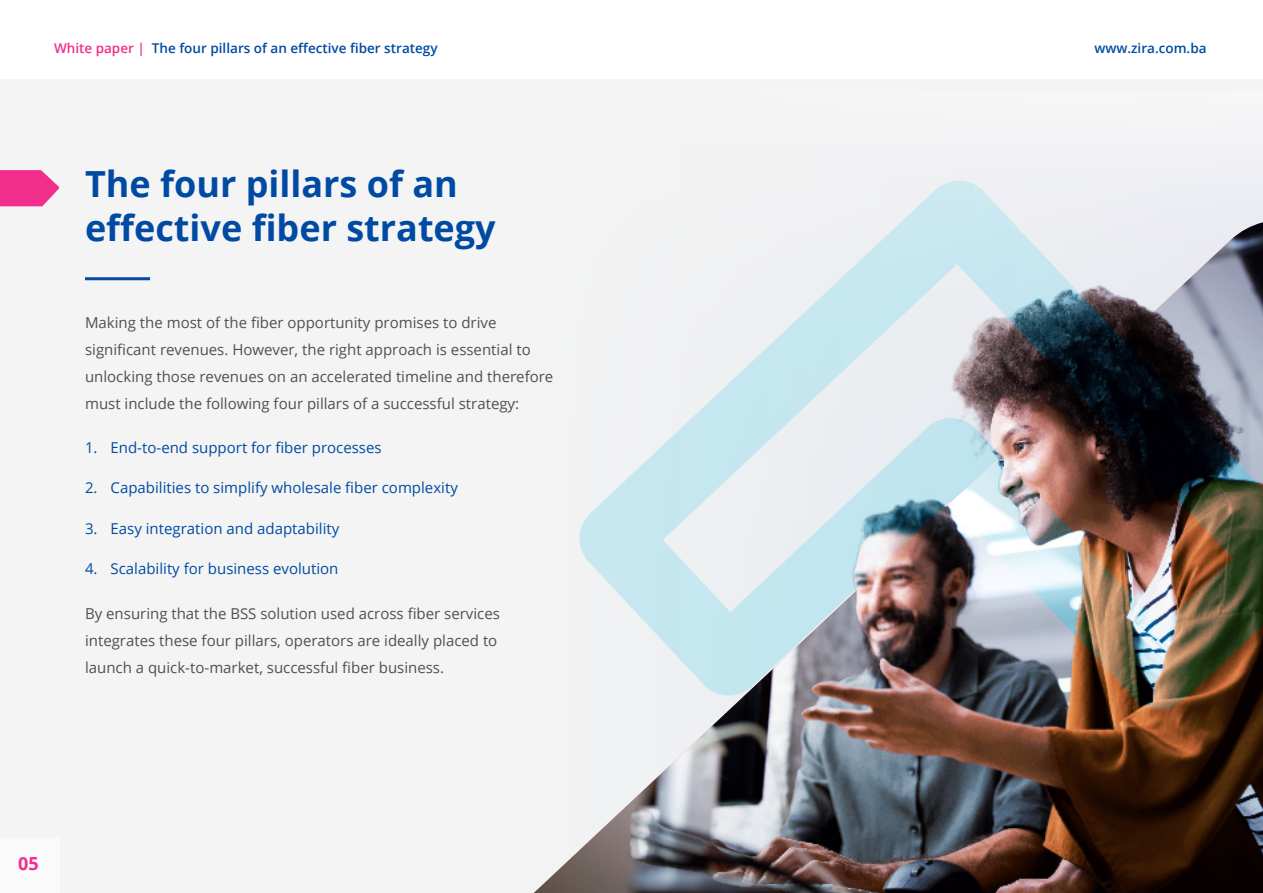
<style>
.page{position:relative;width:1263px;height:893px;background:#fff}
.page>*{position:absolute;margin:0;border:0;box-sizing:border-box;transform-origin:0 0}
.t1{font:700 36px/43.2px "Open Sans";color:#004aa3}
.t2{font:700 18px "Open Sans";color:#f22e8c}
.t3{font:15px/27px "Open Sans";color:#505050}
.t4{font:15px "Open Sans";color:#004aa3}
.t5{font:600 13.5px "Open Sans";color:#004aa3}
.s1{color:#f22e8c}
</style>
<div class="page">
<div style="left:0;top:79px;width:1263px;height:814px;background:#f2f2f2"></div>
<hr style="left:85px;top:277px;width:65px;height:3px;background:#004aa3">
<svg style="left:0;top:170px;width:59px;height:36px;background:#f24a9a"></svg>
<div style="left:0;top:839px;width:60px;height:54px;background:#fafafa"></div>
<img style="left:534px;top:180px;width:729px;height:713px">
<img style="left:579px;top:181px;width:684px;height:528px">
<p class="t5" style="left:54px;top:38px;width:385px"><span class="s1">White paper |</span> The four pillars of an effective fiber strategy</p>
<p class="t5" style="left:1094px;top:38px;width:114px">www.zira.com.ba</p>
<h1 class="t1" style="left:85px;top:162px;width:412px">The four pillars of an effective fiber strategy</h1>
<p class="t3" style="left:85px;top:308px;width:470px">Making the most of the fiber opportunity promises to drive significant revenues. However, the right approach is essential to unlocking those revenues on an accelerated timeline and therefore must include the following four pillars of a successful strategy:</p>
<p class="t4" style="left:85px;top:437px;width:298px">1. End-to-end support for fiber processes</p>
<p class="t4" style="left:85px;top:478px;width:374px">2. Capabilities to simplify wholesale fiber complexity</p>
<p class="t4" style="left:85px;top:518px;width:256px">3. Easy integration and adaptability</p>
<p class="t4" style="left:85px;top:559px;width:255px">4. Scalability for business evolution</p>
<p class="t3" style="left:85px;top:600px;width:416px">By ensuring that the BSS solution used across fiber services integrates these four pillars, operators are ideally placed to launch a quick-to-market, successful fiber business.</p>
<p class="t2" style="left:18px;top:850px;width:22px">05</p>
</div>
